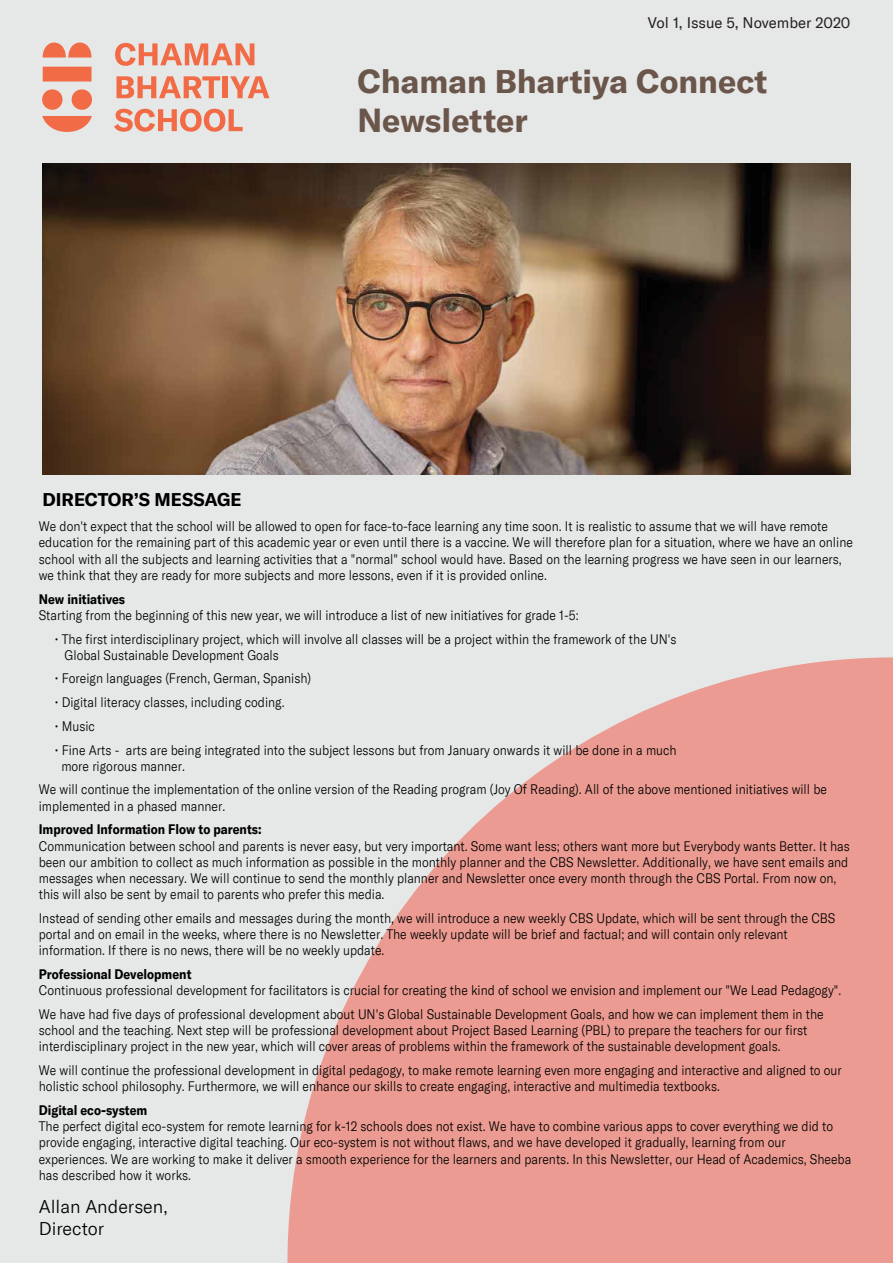
<style>
.page{position:relative;width:893px;height:1263px;background:#e6e7e7}
.page>*{position:absolute;margin:0;border:0;box-sizing:border-box;transform-origin:0 0}
.t1{font:700 32.55px/39px "GT America";color:#6b564b}
.t2{font:300 18px/21.3px "GT America";color:#000}
.t3{font:700 18px "GT America";color:#000}
.t4{font:15px "GT America";color:#231f20}
.t5{font:300 13.5px/16.2px "GT America";color:#000;scale:.9 1}
.t6{font:700 13.5px "GT America";color:#000;scale:.9 1}
</style>
<div class="page">
<svg style="left:287px;top:657px;width:606px;height:606px;fill:#eb9b91"></svg>
<svg style="left:42px;top:89px;width:50px;height:43px"></svg>
<svg style="left:43px;top:43px;width:49px;height:38px"></svg>
<svg style="left:115px;top:43px;width:139px;height:23px"></svg>
<svg style="left:116px;top:76px;width:104px;height:22px"></svg>
<div style="left:223px;top:76px;width:5px;height:22px;background:#f16c46"></div>
<svg style="left:230px;top:76px;width:40px;height:22px"></svg>
<svg style="left:114px;top:109px;width:129px;height:23px"></svg>
<img style="left:43px;top:164px;width:807px;height:310px">
<p class="t4" style="left:648px;top:14px;width:204px">Vol 1, Issue 5, November 2020</p>
<h1 class="t1" style="left:358px;top:62px;width:411px">Chaman Bhartiya Connect<br>Newsletter</h1>
<h2 class="t3" style="left:43px;top:488px;width:200px">DIRECTOR’S MESSAGE</h2>
<p class="t5" style="left:39px;top:518px;width:906px">We don't expect that the school will be allowed to open for face-to-face learning any time soon. It is realistic to assume that we will have remote education for the remaining part of this academic year or even until there is a vaccine. We will therefore plan for a situation, where we have an online school with all the subjects and learning activities that a "normal" school would have. Based on the learning progress we have seen in our learners, we think that they are ready for more subjects and more lessons, even if it is provided online.</p>
<p class="t6" style="left:39px;top:590px;width:97px">New initiatives</p>
<p class="t5" style="left:39px;top:607px;width:601px">Starting from the beginning of this new year, we will introduce a list of new initiatives for grade 1-5:</p>
<p class="t5" style="left:65px;top:631px;width:681px;text-indent:-10px">• The first interdisciplinary project, which will involve all classes will be a project within the framework of the UN's<br>Global Sustainable Development Goals</p>
<p class="t5" style="left:55px;top:671px;width:286px">• Foreign languages (French, German, Spanish)</p>
<p class="t5" style="left:55px;top:694px;width:257px">• Digital literacy classes, including coding.</p>
<p class="t5" style="left:55px;top:718px;width:46px">• Music</p>
<p class="t5" style="left:61px;top:742px;width:685px;text-indent:-6px">• Fine Arts - arts are being integrated into the subject lessons but from January onwards it will be done in a much more rigorous manner.</p>
<p class="t5" style="left:39px;top:782px;width:877px">We will continue the implementation of the online version of the Reading program (Joy Of Reading). All of the above mentioned initiatives will be implemented in a phased manner.</p>
<p class="t6" style="left:39px;top:821px;width:249px">Improved Information Flow to parents:</p>
<p class="t5" style="left:39px;top:838px;width:903px">Communication between school and parents is never easy, but very important. Some want less; others want more but Everybody wants Better. It has been our ambition to collect as much information as possible in the monthly planner and the CBS Newsletter. Additionally, we have sent emails and messages when necessary. We will continue to send the monthly planner and Newsletter once every month through the CBS Portal. From now on, this will also be sent by email to parents who prefer this media.</p>
<p class="t5" style="left:39px;top:910px;width:887px">Instead of sending other emails and messages during the month, we will introduce a new weekly CBS Update, which will be sent through the CBS portal and on email in the weeks, where there is no Newsletter. The weekly update will be brief and factual; and will contain only relevant information. If there is no news, there will be no weekly update.</p>
<p class="t6" style="left:39px;top:966px;width:171px">Professional Development</p>
<p class="t5" style="left:39px;top:978px;width:893px;line-height:23.7px">Continuous professional development for facilitators is crucial for creating the kind of school we envision and implement our "We Lead Pedagogy".<br>We have had five days of professional development about UN's Global Sustainable Development Goals, and how we can implement them in the</p>
<p class="t5" style="left:39px;top:1022px;width:855px">school and the teaching. Next step will be professional development about Project Based Learning (PBL) to prepare the teachers for our first interdisciplinary project in the new year, which will cover areas of problems within the framework of the sustainable development goals.</p>
<p class="t5" style="left:39px;top:1062px;width:894px">We will continue the professional development in digital pedagogy, to make remote learning even more engaging and interactive and aligned to our holistic school philosophy. Furthermore, we will enhance our skills to create engaging, interactive and multimedia textbooks.</p>
<p class="t6" style="left:39px;top:1102px;width:122px">Digital eco-system</p>
<p class="t5" style="left:39px;top:1118px;width:904px">The perfect digital eco-system for remote learning for k-12 schools does not exist. We have to combine various apps to cover everything we did to provide engaging, interactive digital teaching. Our eco-system is not without flaws, and we have developed it gradually, learning from our experiences. We are working to make it deliver a smooth experience for the learners and parents. In this Newsletter, our Head of Academics, Sheeba has described how it works.</p>
<h2 class="t2" style="left:39px;top:1196px;width:130px">Allan Andersen,<br>Director</h2>
</div>
